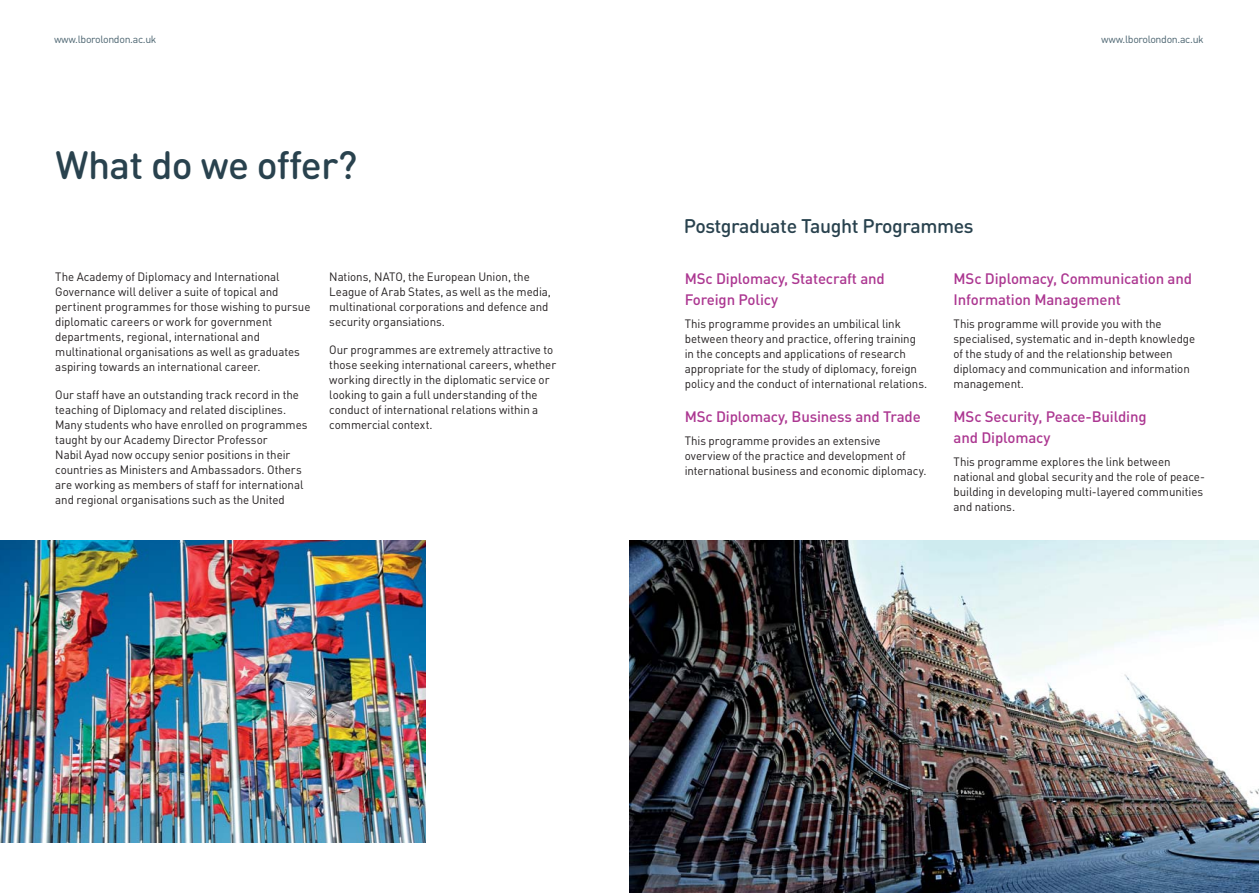
<style>
.page{position:relative;width:1259px;height:893px;background:#fff}
.page>*{position:absolute;margin:0;border:0;box-sizing:border-box;transform-origin:0 0}
.t1{font:500 39px "DIN Round OT";letter-spacing:-.02em;color:#29424e}
.t2{font:500 19.5px "DIN Round OT";letter-spacing:-.02em;color:#29424e}
.t3{font:500 15px/21px "DINOT";letter-spacing:-.01em;color:#ac3791}
.t4{font:12px/15px "DINOT";letter-spacing:-.005em;color:#231f20;scale:.96 1}
.t5{font:10.5px "DIN Round OT";letter-spacing:-.03em;color:#4a636f}
</style>
<div class="page">
<img style="left:629px;top:540px;width:630px;height:353px">
<img style="left:0;top:540px;width:425px;height:302px">
<p class="t5" style="left:54px;top:35px;width:104px">www.lborolondon.ac.uk</p>
<p class="t5" style="left:1101px;top:35px;width:104px">www.lborolondon.ac.uk</p>
<h1 class="t1" style="left:55px;top:151px;width:303px">What do we offer?</h1>
<p class="t4" style="left:55px;top:271px;width:267px">The Academy of Diplomacy and International Governance will deliver a suite of topical and pertinent programmes for those wishing to pursue diplomatic careers or work for government departments, regional, international and multinational organisations as well as graduates aspiring towards an international career.</p>
<p class="t4" style="left:55px;top:389px;width:264px">Our staff have an outstanding track record in the teaching of Diplomacy and related disciplines.<br>Many students who have enrolled on programmes taught by our Academy Director Professor<br>Nabil Ayad now occupy senior positions in their countries as Ministers and Ambassadors. Others are working as members of staff for international and regional organisations such as the United</p>
<p class="t4" style="left:329px;top:271px;width:232px">Nations, NATO, the European Union, the League of Arab States, as well as the media, multinational corporations and defence and security organsiations.</p>
<p class="t4" style="left:329px;top:344px;width:238px">Our programmes are extremely attractive to those seeking international careers, whether working directly in the diplomatic service or looking to gain a full understanding of the conduct of international relations within a commercial context.</p>
<h2 class="t2" style="left:684px;top:219px;width:291px">Postgraduate Taught Programmes</h2>
<p class="t3" style="left:685px;top:270px;width:201px">MSc Diplomacy, Statecraft and<br>Foreign Policy</p>
<p class="t4" style="left:685px;top:318px;width:254px">This programme provides an umbilical link between theory and practice, offering training in the concepts and applications of research appropriate for the study of diplomacy, foreign policy and the conduct of international relations.</p>
<p class="t3" style="left:685px;top:408px;width:237px">MSc Diplomacy, Business and Trade</p>
<p class="t4" style="left:685px;top:435px;width:253px">This programme provides an extensive overview of the practice and development of international business and economic diplomacy.</p>
<p class="t3" style="left:953px;top:270px;width:240px">MSc Diplomacy, Communication and<br>Information Management</p>
<p class="t4" style="left:953px;top:318px;width:253px">This programme will provide you with the specialised, systematic and in-depth knowledge of the study of and the relationship between diplomacy and communication and information management.</p>
<p class="t3" style="left:953px;top:408px;width:195px">MSc Security, Peace-Building and Diplomacy</p>
<p class="t4" style="left:953px;top:456px;width:263px">This programme explores the link between national and global security and the role of peace&shy;building in developing multi-layered communities and nations.</p>
</div>
